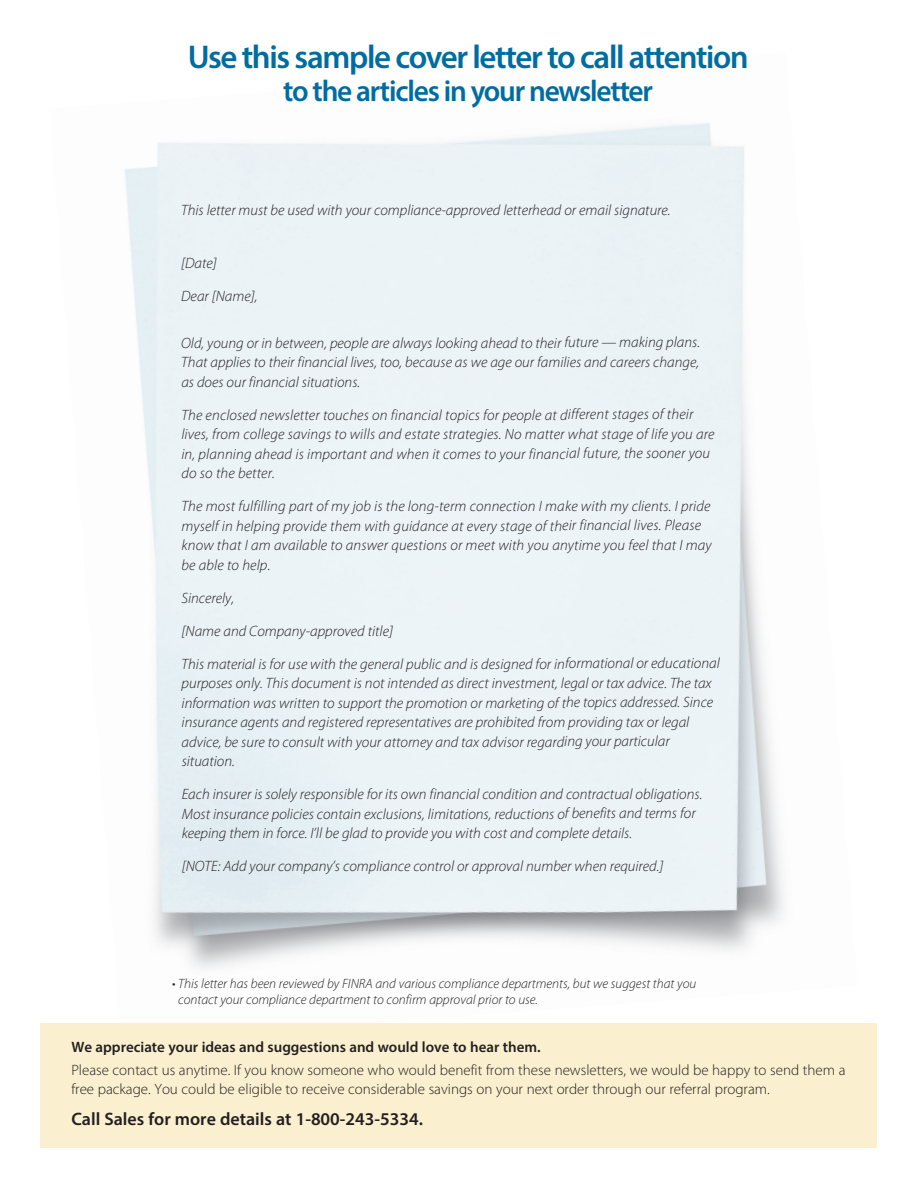
<style>
.page{position:relative;width:918px;height:1188px;background:#fff}
.page>*{position:absolute;margin:0;border:0;box-sizing:border-box;transform-origin:0 0}
.t1{font:600 33px "Myriad Pro";letter-spacing:-.04em;color:#006ca0}
.t2{font:600 30px "Myriad Pro";letter-spacing:-.04em;color:#006ca0}
.t3{font:600 18px "Myriad Pro";color:#231f20}
.t4{font:italic 300 15px/19.5px "Myriad Pro";color:#231f20}
.t5{font:300 15px/19.5px "Myriad Pro";color:#231f20}
.t6{font:600 15px "Myriad Pro";color:#231f20}
.t7{font:italic 300 13.5px/16.5px "Myriad Pro";color:#231f20}
</style>
<div class="page">
<div style="left:40px;top:1023px;width:838px;height:124px;background:#faefce"></div>
<h1 class="t1" style="left:188px;top:36px;width:562px">Use this sample cover letter to call attention</h1>
<h2 class="t2" style="left:283px;top:72px;width:371px">to the articles in your newsletter</h2>
<p class="t4" style="left:181px;top:200px;width:491px">This letter must be used with your compliance-approved letterhead or email signature.</p>
<p class="t4" style="left:181px;top:247px;width:78px;line-height:33px">[Date]<br>Dear [Name],</p>
<p class="t4" style="left:181px;top:333px;width:520px;text-align:justify">Old, young or in between, people are always looking ahead to their future — making plans.<br>That applies to their financial lives, too, because as we age our families and careers change, as does our financial situations.</p>
<p class="t4" style="left:181px;top:405px;width:535px">The enclosed newsletter touches on financial topics for people at different stages of their lives, from college savings to wills and estate strategies. No matter what stage of life you are in, planning ahead is important and when it comes to your financial future, the sooner you do so the better.</p>
<p class="t4" style="left:181px;top:496px;width:532px">The most fulfilling part of my job is the long-term connection I make with my clients. I pride myself in helping provide them with guidance at every stage of their financial lives. Please know that I am available to answer questions or meet with you anytime you feel that I may be able to help.</p>
<p class="t4" style="left:182px;top:581px;width:540px;line-height:32.8px">Sincerely,<br>[Name and Company-approved title]<br>This material is for use with the general public and is designed for informational or educational</p>
<p class="t4" style="left:182px;top:673px;width:533px">purposes only. This document is not intended as direct investment, legal or tax advice. The tax information was written to support the promotion or marketing of the topics addressed. Since insurance agents and registered representatives are prohibited from providing tax or legal advice, be sure to consult with your attorney and tax advisor regarding your particular situation.</p>
<p class="t4" style="left:182px;top:784px;width:522px">Each insurer is solely responsible for its own financial condition and contractual obligations.<br>Most insurance policies contain exclusions, limitations, reductions of benefits and terms for keeping them in force. I’ll be glad to provide you with cost and complete details.</p>
<p class="t4" style="left:182px;top:856px;width:483px">[NOTE: Add your company’s compliance control or approval number when required.]</p>
<p class="t7" style="left:178px;top:975px;width:520px;text-indent:-6px">• This letter has been reviewed by FINRA and various compliance departments, but we suggest that you contact your compliance department to confirm approval prior to use.</p>
<p class="t6" style="left:71px;top:1038px;width:471px">We appreciate your ideas and suggestions and would love to hear them.</p>
<p class="t5" style="left:71px;top:1060px;width:776px">Please contact us anytime. If you know someone who would benefit from these newsletters, we would be happy to send them a free package. You could be eligible to receive considerable savings on your next order through our referral program.</p>
<p class="t3" style="left:71px;top:1107px;width:353px">Call Sales for more details at 1-800-243-5334.</p>
</div>
